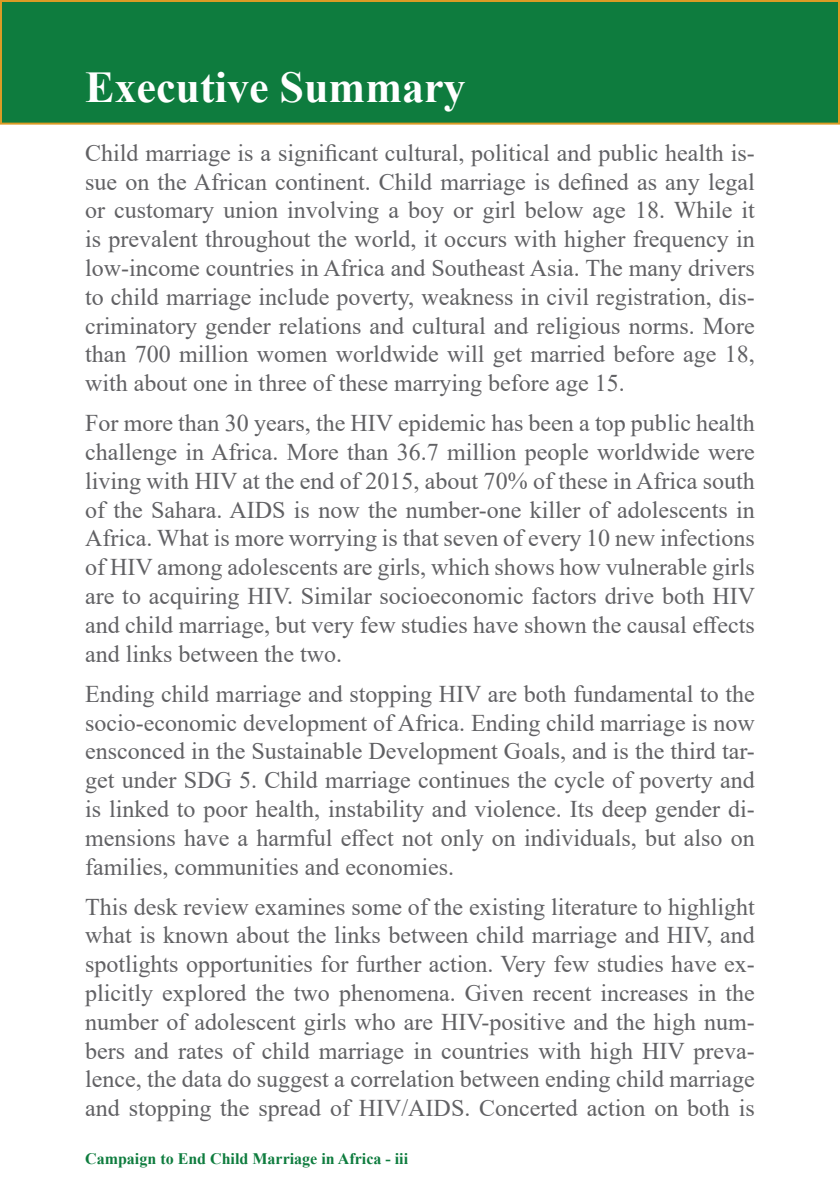
<style>
.page{position:relative;width:840px;height:1191px;background:#fff}
.page>*{position:absolute;margin:0;border:0;box-sizing:border-box;transform-origin:0 0}
.t1{font:700 44px "Times New Roman";color:#fff}
.t2{font:24px/28.8px "Times New Roman";color:#616164;text-align:justify}
.t3{font:700 16px "Times New Roman";color:#0e7c3e}
</style>
<div class="page">
<div style="left:1px;top:1px;width:837px;height:123px;background:#0e7c3e"></div>
<div style="left:0;top:0;width:839px;height:125px;border:2px solid #db9b25"></div>
<h1 class="t1" style="left:85px;top:56px;width:382px">Executive Summary</h1>
<p class="t2" style="left:85px;top:137px;width:671px">Child marriage is a significant cultural, political and public health is&shy;sue on the African continent. Child marriage is defined as any legal or customary union involving a boy or girl below age 18. While it is prevalent throughout the world, it occurs with higher frequency in low-income countries in Africa and Southeast Asia. The many drivers to child marriage include poverty, weakness in civil registration, dis&shy;criminatory gender relations and cultural and religious norms. More than 700 million women worldwide will get married before age 18, with about one in three of these marrying before age 15.</p>
<p class="t2" style="left:85px;top:408px;width:671px">For more than 30 years, the HIV epidemic has been a top public health challenge in Africa. More than 36.7 million people worldwide were living with HIV at the end of 2015, about 70% of these in Africa south of the Sahara. AIDS is now the number-one killer of adolescents in Africa. What is more worrying is that seven of every 10 new infections of HIV among adolescents are girls, which shows how vulnerable girls are to acquiring HIV. Similar socioeconomic factors drive both HIV and child marriage, but very few studies have shown the causal effects and links between the two.</p>
<p class="t2" style="left:85px;top:678px;width:671px">Ending child marriage and stopping HIV are both fundamental to the socio-economic development of Africa. Ending child marriage is now ensconced in the Sustainable Development Goals, and is the third tar&shy;get under SDG 5. Child marriage continues the cycle of poverty and is linked to poor health, instability and violence. Its deep gender di&shy;mensions have a harmful effect not only on individuals, but also on families, communities and economies.</p>
<p class="t2" style="left:85px;top:891px;width:671px">This desk review examines some of the existing literature to highlight what is known about the links between child marriage and HIV, and spotlights opportunities for further action. Very few studies have ex&shy;plicitly explored the two phenomena. Given recent increases in the number of adolescent girls who are HIV-positive and the high num&shy;bers and rates of child marriage in countries with high HIV preva&shy;lence, the data do suggest a correlation between ending child marriage and stopping the spread of HIV/AIDS. Concerted action on both is</p>
<p class="t3" style="left:85px;top:1146px;width:324px">Campaign to End Child Marriage in Africa - iii</p>
</div>
